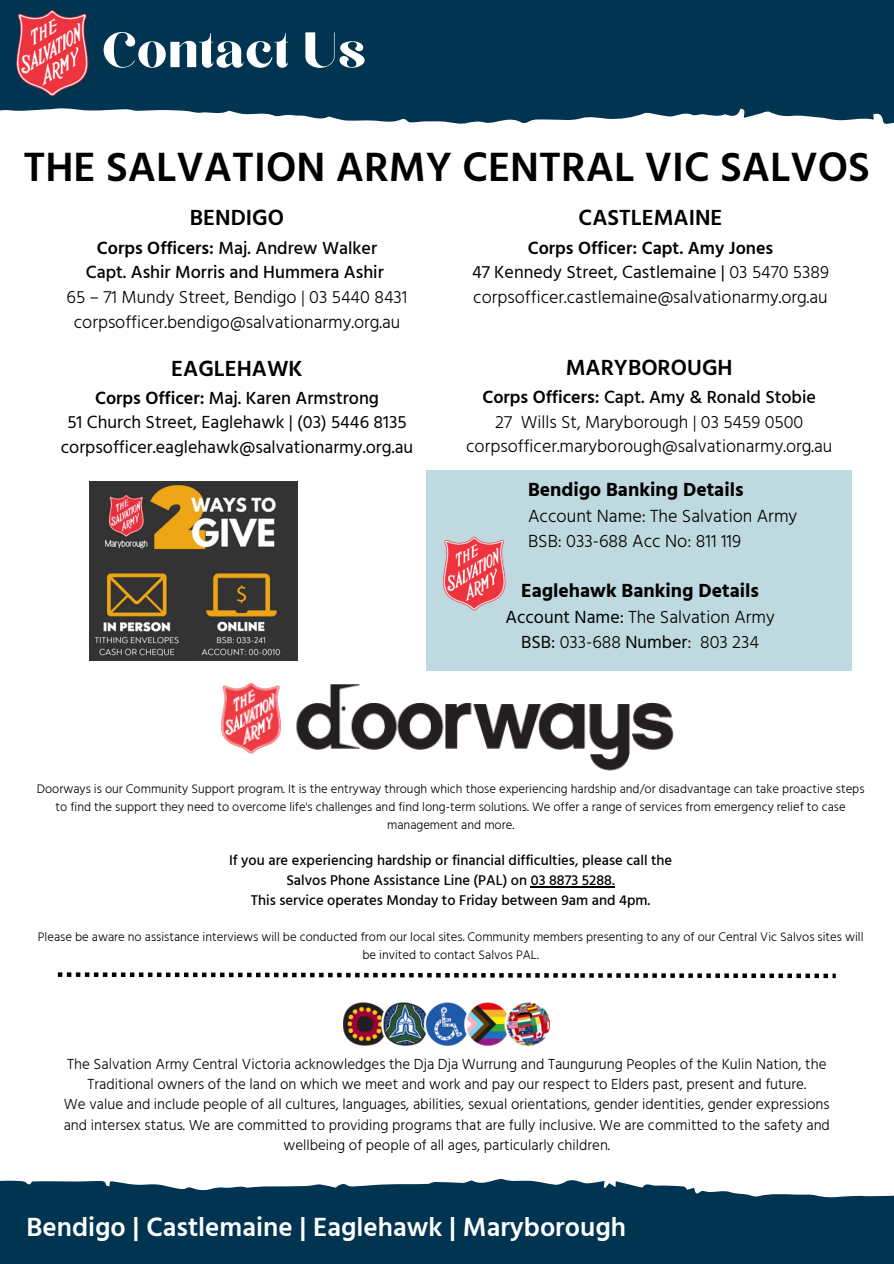
<style>
.page{position:relative;width:894px;height:1264px;background:#fff}
.page>*{position:absolute;margin:0;border:0;box-sizing:border-box;transform-origin:0 0}
.t1{font:62.1px "Chloe";color:#fff}
.t2{font:600 42px "Hind Guntur";color:#000}
.t3{font:600 27px "Hind Guntur";color:#fff}
.t4{font:600 22.5px "Hind Guntur";color:#000}
.t5{font:700 19.5px "Hind Guntur";color:#000}
.t6{font:300 18.15px/24.8px "Hind Guntur";color:#000}
.t7{font:300 18px/24.8px "Hind Guntur";color:#000;text-align:center}
.t8{font:18px/24.8px "Hind Guntur";color:#000;text-align:center}
.t9{font:500 18px/24.8px "Hind Guntur";color:#000;text-align:center}
.t10{font:300 15px/20.2px "Hind Guntur";color:#000;text-align:center}
.t11{font:500 14.55px/19.8px "Hind Guntur";color:#000;text-align:center}
.t12{font:300 12.75px/17.7px "Hind Guntur";color:#000;text-align:center}
.s1{font-weight:600}
.s2{font-weight:500}
.s3{font-weight:400}
</style>
<div class="page">
<svg style="left:0;top:0;width:893px;height:124px;background:#11415b"></svg>
<img style="left:14px;top:8px;width:76px;height:89px">
<svg style="left:0;top:1179px;width:893px;height:84px;background:#16465f"></svg>
<img style="left:343px;top:1002px;width:206px;height:43px">
<hr style="left:530px;top:886px;width:84px;height:2px;background:#000">
<img style="left:221px;top:683px;width:453px;height:88px">
<svg style="left:58px;top:972px;width:777px;height:6px"></svg>
<img style="left:89px;top:481px;width:208px;height:179px">
<div style="left:426px;top:470px;width:425px;height:97px;background:#bed9df"></div>
<div style="left:426px;top:565px;width:425px;height:105px;background:#bed9df"></div>
<img style="left:443px;top:536px;width:63px;height:75px">
<p class="t1" style="left:102px;top:21px;width:266px">Contact Us</p>
<p class="t2" style="left:24px;top:142px;width:847px">THE SALVATION ARMY CENTRAL VIC SALVOS</p>
<h3 class="t4" style="left:190px;top:204px;width:96px">BENDIGO</h3>
<p class="t9" style="left:86px;top:235px;width:299px"><span class="s1">Corps Officers:</span> Maj. Andrew Walker<br>Capt. Ashir Morris and Hummera Ashir</p>
<p class="t7" style="left:67px;top:284px;width:342px">65 – 71 Mundy Street, Bendigo | 03 5440 8431 corpsofficer.bendigo@salvationarmy.org.au</p>
<h3 class="t4" style="left:171px;top:354px;width:133px">EAGLEHAWK</h3>
<p class="t8" style="left:61px;top:385px;width:354px"><span class="s1">Corps Officer:</span> <span class="s2">Maj. Karen Armstrong<br></span>51 Church Street, Eaglehawk | (03) 5446 8135 corpsofficer.eaglehawk@salvationarmy.org.au</p>
<h3 class="t4" style="left:578px;top:204px;width:145px">CASTLEMAINE</h3>
<p class="t7" style="left:472px;top:235px;width:358px"><span class="s1">Corps Officer: Capt. Amy Jones<br></span><span class="s3">47 Kennedy Street, Castlemaine |</span> 03 5470 5389 corpsofficer.castlemaine@salvationarmy.org.au</p>
<h3 class="t4" style="left:565px;top:354px;width:168px">MARYBOROUGH</h3>
<p class="t7" style="left:466px;top:384px;width:367px"><span class="s1">Corps Officers:</span> <span class="s2">Capt. Amy &amp; Ronald Stobie<br></span>27 Wills St, Maryborough | 03 5459 0500 corpsofficer.maryborough@salvationarmy.org.au</p>
<p class="t5" style="left:528px;top:478px;width:217px">Bendigo Banking Details</p>
<p class="t6" style="left:528px;top:503px;width:271px">Account Name: The Salvation Army<br>BSB: 033-688 Acc No: 811 119</p>
<p class="t5" style="left:521px;top:579px;width:239px">Eaglehawk Banking Details</p>
<p class="t7" style="left:505px;top:604px;width:271px"><span class="s3">Account Name:</span> The Salvation Army<br><span class="s3">BSB:</span> 033-688 <span class="s3">Number</span>: 803 234</p>
<h2 class="t12" style="left:37px;top:780px;width:829px">Doorways is our Community Support program. It is the entryway through which those experiencing hardship and/or disadvantage can take proactive steps to find the support they need to overcome life's challenges and find long-term solutions. We offer a range of services from emergency relief to case management and more.</h2>
<p class="t11" style="left:229px;top:850px;width:444px">If you are experiencing hardship or financial difficulties, please call the<br>Salvos Phone Assistance Line (PAL) on 03 8873 5288.<br>This service operates Monday to Friday between 9am and 4pm.</p>
<h4 class="t12" style="left:38px;top:927px;width:827px">Please be aware no assistance interviews will be conducted from our local sites. Community members presenting to any of our Central Vic Salvos sites will be invited to contact Salvos PAL.</h4>
<h5 class="t10" style="left:64px;top:1053px;width:767px">The Salvation Army Central Victoria acknowledges the Dja Dja Wurrung and Taungurung Peoples of the Kulin Nation, the Traditional owners of the land on which we meet and work and pay our respect to Elders past, present and future.<br>We value and include people of all cultures, languages, abilities, sexual orientations, gender identities, gender expressions and intersex status. We are committed to providing programs that are fully inclusive. We are committed to the safety and wellbeing of people of all ages, particularly children.</h5>
<p class="t3" style="left:27px;top:1211px;width:600px">Bendigo | Castlemaine | Eaglehawk | Maryborough</p>
</div>
